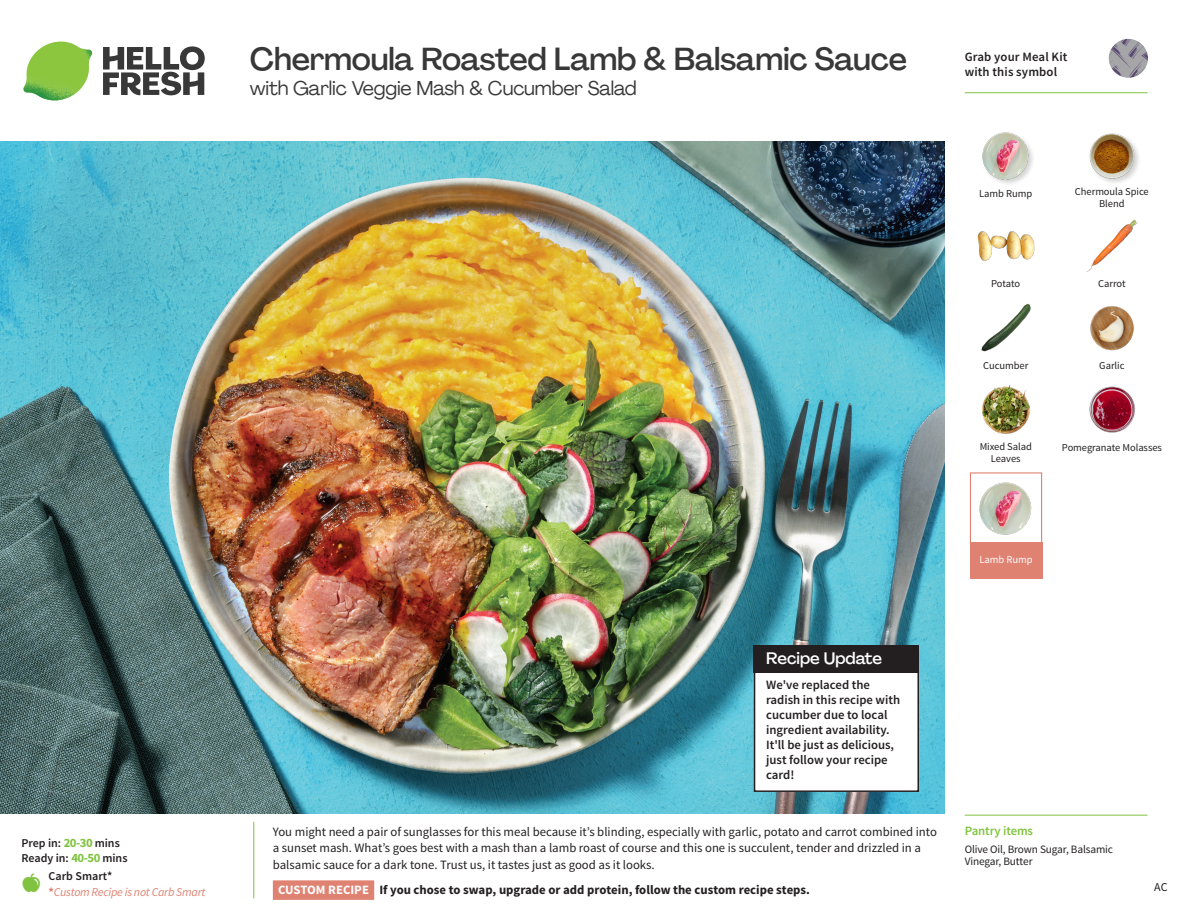
<style>
.page{position:relative;width:1188px;height:918px;background:#fff}
.page>*{position:absolute;margin:0;border:0;box-sizing:border-box;transform-origin:0 0}
._15_Titel_UK{font:500 31.5px "Agrandir";letter-spacing:-.01em;color:#383839}
._15_Titel_UK-2{font:19.5px "Agrandir";letter-spacing:-.01em;color:#383839}
.Steps_Text_AU{font:500 16.5px "Agrandir";color:#fff}
.Step_6_Text_AU{font:12.75px/16.5px "Source Sans Pro";color:#231f20}
.Steps_Text_AU-2{font:600 12.75px/15px "Source Sans Pro";color:#231f20}
.Step_6_Text_AU-2{font:700 12.75px "Source Sans Pro";color:#231f20}
._04_Headers_Front{font:600 12.75px "Source Sans Pro";letter-spacing:-.01em;color:#81c340}
._04_Intro{font:600 12px "Source Sans Pro";color:#231f20}
._04_Intro-2{font:italic 12px "Source Sans Pro";letter-spacing:-.02em;color:#df8272}
.t1{font:12px "Source Sans Pro";color:#231f20}
._05_Pantry{font:11.25px/12px "Source Sans Pro";letter-spacing:-.01em;color:#231f20}
._18_FRONT_ingredients{font:10.5px/12px "Source Sans Pro";letter-spacing:-.005em;color:#231f20;text-align:center}
._18_FRONT_ingredients-2{font:10.5px "Source Sans Pro";letter-spacing:-.005em;color:#fff}
.s1{font-weight:700;font-size:12.75px;color:#81c340}
.s2{font-weight:700;font-style:normal}
.s3{color:#fff}
</style>
<div class="page">
<svg style="left:103px;top:46px;width:102px;height:49px"></svg>
<img style="left:23px;top:42px;width:69px;height:59px">
<svg style="left:1091px;top:38px;width:57px;height:56px"></svg>
<div style="left:970px;top:472px;width:72px;height:73px;border:1px solid #df8272"></div>
<div style="left:970px;top:542px;width:72px;height:37px;background:#df8272"></div>
<img style="left:979px;top:482px;width:53px;height:53px">
<img style="left:1090px;top:306px;width:44px;height:45px">
<img style="left:1089px;top:386px;width:46px;height:47px">
<img style="left:982px;top:385px;width:48px;height:49px">
<img style="left:981px;top:304px;width:50px;height:48px">
<img style="left:977px;top:231px;width:57px;height:30px">
<img style="left:1086px;top:219px;width:52px;height:53px">
<div style="left:982px;top:132px;width:54px;height:54px;background:#231f20;opacity:.2"></div>
<img style="left:983px;top:133px;width:46px;height:46px">
<img style="left:1089px;top:133px;width:50px;height:50px">
<svg style="left:253px;top:821px;width:122px;height:79px"></svg>
<img style="left:0;top:142px;width:945px;height:672px">
<hr style="left:965px;top:815px;width:183px;height:1px;background:#81c340">
<div style="left:755px;top:646px;width:163px;height:145px;background:#fff"></div>
<div style="left:754px;top:645px;width:165px;height:147px;border:2px solid #231f20"></div>
<div style="left:754px;top:645px;width:165px;height:28px;background:#231f20"></div>
<hr style="left:965px;top:92px;width:183px;height:1px;background:#81c340">
<p class="_04_Intro" style="left:21px;top:835px;width:100px">Prep in: <span class="s1">20-30</span> mins</p>
<p class="_04_Intro" style="left:21px;top:850px;width:108px">Ready in: <span class="s1">40-50</span> mins</p>
<p class="_04_Intro" style="left:49px;top:869px;width:65px">Carb Smart*</p>
<p class="_04_Intro-2" style="left:49px;top:885px;width:158px"><span class="s2">*</span>Custom Recipe is not Carb Smart</p>
<p class="_15_Titel_UK" style="left:250px;top:40px;width:659px">Chermoula Roasted Lamb &amp; Balsamic Sauce</p>
<p class="_15_Titel_UK-2" style="left:250px;top:76px;width:388px">with Garlic Veggie Mash &amp; Cucumber Salad</p>
<p class="Steps_Text_AU-2" style="left:965px;top:50px;width:104px">Grab your Meal Kit with this symbol</p>
<p class="_18_FRONT_ingredients" style="left:979px;top:188px;width:55px">Lamb Rump</p>
<p class="_18_FRONT_ingredients" style="left:991px;top:277px;width:31px">Potato</p>
<p class="_18_FRONT_ingredients" style="left:1075px;top:186px;width:75px">Chermoula Spice<br>Blend</p>
<p class="_18_FRONT_ingredients" style="left:1098px;top:277px;width:29px">Carrot</p>
<p class="_18_FRONT_ingredients" style="left:983px;top:360px;width:47px">Cucumber</p>
<p class="_18_FRONT_ingredients" style="left:1099px;top:360px;width:27px">Garlic</p>
<p class="_18_FRONT_ingredients" style="left:980px;top:441px;width:54px">Mixed Salad<br>Leaves</p>
<p class="_18_FRONT_ingredients" style="left:1062px;top:442px;width:101px">Pomegranate Molasses</p>
<p class="_18_FRONT_ingredients-2" style="left:980px;top:553px;width:55px">Lamb Rump</p>
<p class="Steps_Text_AU" style="left:766px;top:648px;width:117px">Recipe Update</p>
<p class="Steps_Text_AU-2" style="left:766px;top:678px;width:136px">We've replaced the radish in this recipe with cucumber due to local ingredient availability.<br>It'll be just as delicious, just follow your recipe card!</p>
<p class="Step_6_Text_AU" style="left:273px;top:824px;width:666px">You might need a pair of sunglasses for this meal because it’s blinding, especially with garlic, potato and carrot combined into a sunset mash. What’s goes best with a mash than a lamb roast of course and this one is succulent, tender and drizzled in a balsamic sauce for a dark tone. Trust us, it tastes just as good as it looks.</p>
<p class="Step_6_Text_AU-2" style="left:278px;top:881px;width:533px"><span class="s3">CUSTOM RECIPE</span> If you chose to swap, upgrade or add protein, follow the custom recipe steps.</p>
<p class="_04_Headers_Front" style="left:965px;top:822px;width:70px">Pantry items</p>
<p class="_05_Pantry" style="left:965px;top:844px;width:150px">Olive Oil, Brown Sugar, Balsamic<br>Vinegar, Butter</p>
<p class="t1" style="left:1154px;top:879px;width:15px">AC</p>
</div>
